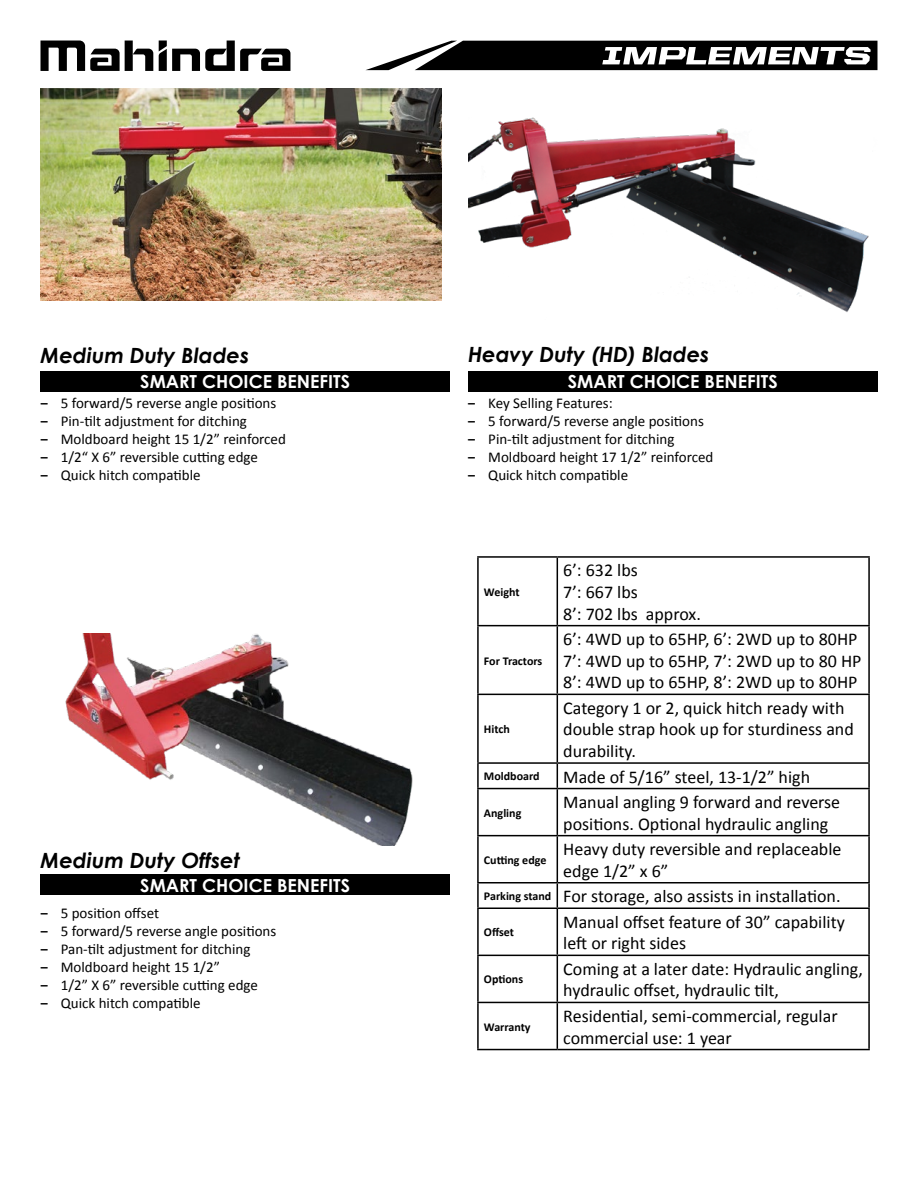
<style>
.page{position:relative;width:918px;height:1188px;background:#fff}
.page>*{position:absolute;margin:0;border:0;box-sizing:border-box;transform-origin:0 0}
.t1{font:italic 700 21px "Century Gothic";color:#000}
.t2{font:18px/21.6px "Calibri";color:#000}
.t3{font:700 18px "Century Gothic";color:#fff}
.t4{font:15px/18px "Calibri";color:#000}
.t5{font:700 12px "Calibri";color:#000}
.s1{font-weight:700}
.s2{font-weight:700;font-size:12px}
</style>
<div class="page">
<div style="left:468px;top:371px;width:410px;height:20px;background:#000"></div>
<div style="left:40px;top:371px;width:410px;height:20px;background:#000"></div>
<svg style="left:159px;top:40px;width:131px;height:31px"></svg>
<svg style="left:40px;top:41px;width:113px;height:30px"></svg>
<svg style="left:366px;top:41px;width:511px;height:29px"></svg>
<div style="left:40px;top:875px;width:410px;height:20px;background:#000"></div>
<img style="left:40px;top:88px;width:402px;height:212px">
<img style="left:65px;top:633px;width:348px;height:212px">
<hr style="left:477px;top:556px;width:80px;height:2px;background:#000">
<hr style="left:477px;top:558px;width:2px;height:67px;background:#000">
<hr style="left:557px;top:556px;width:313px;height:2px;background:#000">
<hr style="left:557px;top:558px;width:1px;height:67px;background:#000">
<hr style="left:868px;top:558px;width:2px;height:67px;background:#000">
<hr style="left:477px;top:625px;width:80px;height:1px;background:#000">
<hr style="left:477px;top:626px;width:2px;height:68px;background:#000">
<hr style="left:557px;top:625px;width:313px;height:1px;background:#000">
<hr style="left:557px;top:626px;width:1px;height:68px;background:#000">
<hr style="left:868px;top:626px;width:2px;height:68px;background:#000">
<hr style="left:477px;top:694px;width:80px;height:1px;background:#000">
<hr style="left:477px;top:695px;width:2px;height:67px;background:#000">
<hr style="left:557px;top:694px;width:313px;height:1px;background:#000">
<hr style="left:557px;top:695px;width:1px;height:67px;background:#000">
<hr style="left:868px;top:695px;width:2px;height:67px;background:#000">
<hr style="left:477px;top:762px;width:80px;height:2px;background:#000">
<hr style="left:477px;top:764px;width:2px;height:24px;background:#000">
<hr style="left:557px;top:762px;width:313px;height:2px;background:#000">
<svg style="left:557px;top:764px;width:1px;height:24px"></svg>
<hr style="left:868px;top:764px;width:2px;height:24px;background:#000">
<hr style="left:477px;top:788px;width:80px;height:1px;background:#000">
<hr style="left:477px;top:789px;width:2px;height:46px;background:#000">
<hr style="left:557px;top:788px;width:313px;height:1px;background:#000">
<hr style="left:557px;top:789px;width:1px;height:46px;background:#000">
<hr style="left:868px;top:789px;width:2px;height:46px;background:#000">
<hr style="left:477px;top:835px;width:80px;height:1px;background:#000">
<hr style="left:477px;top:836px;width:2px;height:46px;background:#000">
<hr style="left:557px;top:835px;width:313px;height:1px;background:#000">
<hr style="left:557px;top:836px;width:1px;height:46px;background:#000">
<hr style="left:868px;top:836px;width:2px;height:46px;background:#000">
<hr style="left:477px;top:882px;width:80px;height:2px;background:#000">
<hr style="left:477px;top:884px;width:2px;height:24px;background:#000">
<hr style="left:557px;top:882px;width:313px;height:2px;background:#000">
<svg style="left:557px;top:884px;width:1px;height:24px"></svg>
<hr style="left:868px;top:884px;width:2px;height:24px;background:#000">
<hr style="left:477px;top:908px;width:80px;height:1px;background:#000">
<hr style="left:477px;top:909px;width:2px;height:46px;background:#000">
<hr style="left:557px;top:908px;width:313px;height:1px;background:#000">
<hr style="left:557px;top:909px;width:1px;height:46px;background:#000">
<hr style="left:868px;top:909px;width:2px;height:46px;background:#000">
<hr style="left:477px;top:955px;width:80px;height:1px;background:#000">
<hr style="left:477px;top:956px;width:2px;height:46px;background:#000">
<hr style="left:557px;top:955px;width:313px;height:1px;background:#000">
<hr style="left:557px;top:956px;width:1px;height:46px;background:#000">
<hr style="left:868px;top:956px;width:2px;height:46px;background:#000">
<hr style="left:477px;top:1002px;width:80px;height:1px;background:#000">
<hr style="left:477px;top:1003px;width:2px;height:46px;background:#000">
<hr style="left:557px;top:1002px;width:313px;height:1px;background:#000">
<hr style="left:557px;top:1003px;width:1px;height:46px;background:#000">
<hr style="left:868px;top:1003px;width:2px;height:46px;background:#000">
<hr style="left:477px;top:1049px;width:80px;height:1px;background:#000">
<hr style="left:557px;top:1049px;width:313px;height:1px;background:#000">
<img style="left:468px;top:117px;width:401px;height:195px">
<p class="t1" style="left:468px;top:338px;width:243px">Heavy Duty (HD) Blades</p>
<p class="t4" style="left:468px;top:394px;width:247px"><span class="s1">‒</span> Key Selling Features:<br><span class="s1">‒</span> 5 forward/5 reverse angle positions <span class="s1">‒</span> Pin-tilt adjustment for ditching<br><span class="s1">‒</span> Moldboard height 17 1/2” reinforced <span class="s1">‒</span> Quick hitch compatible</p>
<p class="t1" style="left:40px;top:339px;width:210px">Medium Duty Blades</p>
<p class="t4" style="left:40px;top:394px;width:247px"><span class="s1">‒</span> 5 forward/5 reverse angle positions <span class="s1">‒</span> Pin-tilt adjustment for ditching<br><span class="s1">‒</span> Moldboard height 15 1/2” reinforced <span class="s1">‒</span> 1/2“ X 6” reversible cutting edge<br><span class="s1">‒</span> Quick hitch compatible</p>
<p class="t3" style="left:140px;top:368px;width:211px">SMART CHOICE BENEFITS</p>
<p class="t3" style="left:568px;top:368px;width:211px">SMART CHOICE BENEFITS</p>
<p class="t5" style="left:484px;top:584px;width:37px">Weight</p>
<p class="t5" style="left:484px;top:653px;width:60px">For Tractors</p>
<p class="t5" style="left:484px;top:722px;width:27px">Hitch</p>
<p class="t2" style="left:563px;top:560px;width:139px">6’: 632 lbs<br>7’: 667 lbs<br>8’: 702 lbs approx.</p>
<p class="t2" style="left:563px;top:628px;width:300px">6’: 4WD up to 65HP, 6’: 2WD up to 80HP<br>7’: 4WD up to 65HP, 7’: 2WD up to 80 HP<br>8’: 4WD up to 65HP, 8’: 2WD up to 80HP</p>
<p class="t2" style="left:563px;top:697px;width:292px">Category 1 or 2, quick hitch ready with double strap hook up for sturdiness and durability.</p>
<p class="t1" style="left:40px;top:844px;width:201px">Medium Duty Offset</p>
<p class="t4" style="left:40px;top:904px;width:237px"><span class="s1">‒</span> 5 position offset<br><span class="s1">‒</span> 5 forward/5 reverse angle positions <span class="s1">‒</span> Pan-tilt adjustment for ditching<br><span class="s1">‒</span> Moldboard height 15 1/2”<br><span class="s1">‒</span> 1/2” X 6” reversible cutting edge<br><span class="s1">‒</span> Quick hitch compatible</p>
<p class="t3" style="left:140px;top:871px;width:211px">SMART CHOICE BENEFITS</p>
<p class="t5" style="left:484px;top:769px;width:57px">Moldboard</p>
<p class="t2" style="left:563px;top:766px;width:248px">Made of 5/16” steel, 13-1/2” high</p>
<p class="t5" style="left:484px;top:805px;width:39px">Angling</p>
<p class="t2" style="left:563px;top:791px;width:278px">Manual angling 9 forward and reverse positions. Optional hydraulic angling</p>
<p class="t2" style="left:563px;top:838px;width:280px">Heavy duty reversible and replaceable edge 1/2” x 6”</p>
<p class="t2" style="left:484px;top:886px;width:358px"><span class="s2">Parking stand</span> For storage, also assists in installation.</p>
<p class="t5" style="left:484px;top:925px;width:32px">Offset</p>
<p class="t5" style="left:484px;top:852px;width:64px">Cutting edge</p>
<p class="t2" style="left:563px;top:911px;width:283px">Manual offset feature of 30” capability left or right sides</p>
<p class="t5" style="left:484px;top:972px;width:41px">Options</p>
<p class="t5" style="left:484px;top:1019px;width:48px">Warranty</p>
<p class="t2" style="left:563px;top:958px;width:301px">Coming at a later date: Hydraulic angling, hydraulic offset, hydraulic tilt,</p>
<p class="t2" style="left:563px;top:1005px;width:276px">Residential, semi-commercial, regular commercial use: 1 year</p>
</div>
